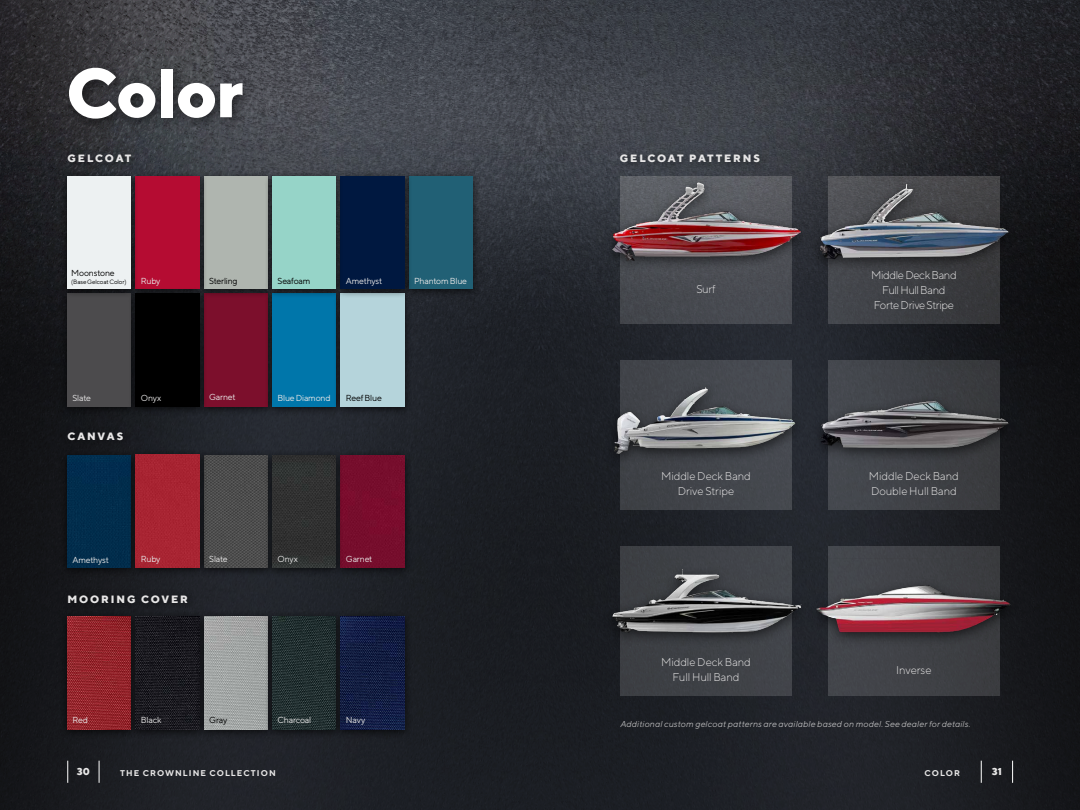
<style>
.page{position:relative;width:1080px;height:810px;background:#fff}
.page>*{position:absolute;margin:0;border:0;box-sizing:border-box;transform-origin:0 0}
.t1{font:800 68.75px "TT Norms";letter-spacing:-.02em;color:#fff}
.t2{font:300 11.25px/15px "TT Norms";letter-spacing:-.01em;color:#e7e6e6;text-align:center}
.t3{font:300 11.25px/15px "TT Norms";letter-spacing:-.035em;color:#e7e6e6;text-align:center}
.t4{font:800 10.62px "TT Norms";letter-spacing:.175em;color:#e7e6e6}
.t5{font:800 10px "TT Norms";color:#e7e6e6}
.t6{font:8.75px "TT Norms";letter-spacing:-.025em;color:#e7e6e6}
.t7{font:italic 8.75px "TT Norms";letter-spacing:.015em;color:#e7e6e6}
.t8{font:8.75px "TT Norms";letter-spacing:-.025em;color:#000}
.t9{font:700 8.38px "TT Norms";letter-spacing:.12em;color:#e7e6e6}
.t10{font:6.25px "TT Norms";letter-spacing:-.02em;color:#000}
</style>
<div class="page">
<div style="left:540px;top:0;width:540px;height:810px;background:linear-gradient(to right,#1f2329,#1b1c20)"></div>
<div style="left:0;top:0;width:540px;height:810px;background:linear-gradient(to right,#1b1c20,#20232a)"></div>
<div style="left:620px;top:360px;width:172px;height:150px;background:#41444a"></div>
<div style="left:828px;top:360px;width:172px;height:150px;background:#404247"></div>
<div style="left:620px;top:547px;width:172px;height:149px;background:#3f4146"></div>
<div style="left:828px;top:547px;width:172px;height:149px;background:#404247"></div>
<img style="left:0;top:0;width:1080px;height:368px">
<div style="left:62px;top:148px;width:78px;height:24px;background:#000;opacity:.5"></div>
<div style="left:614px;top:148px;width:155px;height:24px;background:#3a3e45"></div>
<svg style="left:981px;top:761px;width:1px;height:22px"></svg>
<svg style="left:1012px;top:761px;width:1px;height:22px"></svg>
<div style="left:61px;top:60px;width:197px;height:74px;background:#000;opacity:.5"></div>
<div style="left:62px;top:589px;width:135px;height:23px;background:#191a1f"></div>
<div style="left:62px;top:426px;width:70px;height:24px;background:#15161a"></div>
<svg style="left:99px;top:761px;width:1px;height:22px"></svg>
<svg style="left:68px;top:761px;width:1px;height:22px"></svg>
<div style="left:196px;top:287px;width:80px;height:129px;background:#000;opacity:.7"></div>
<div style="left:207px;top:299px;width:57px;height:107px;background:#7c0f2c"></div>
<div style="left:59px;top:611px;width:80px;height:128px;background:#000;opacity:.7"></div>
<img style="left:68px;top:617px;width:60px;height:112px">
<div style="left:128px;top:611px;width:79px;height:128px;background:#000;opacity:.7"></div>
<img style="left:136px;top:617px;width:60px;height:112px">
<div style="left:196px;top:611px;width:80px;height:128px;background:#000;opacity:.7"></div>
<img style="left:204px;top:617px;width:60px;height:112px">
<div style="left:264px;top:611px;width:80px;height:128px;background:#000;opacity:.7"></div>
<img style="left:273px;top:617px;width:60px;height:112px">
<div style="left:333px;top:611px;width:79px;height:128px;background:#000;opacity:.7"></div>
<img style="left:341px;top:617px;width:63px;height:112px">
<div style="left:264px;top:287px;width:80px;height:129px;background:#000;opacity:.7"></div>
<div style="left:272px;top:299px;width:61px;height:107px;background:#0076aa"></div>
<div style="left:401px;top:170px;width:80px;height:129px;background:#000;opacity:.7"></div>
<div style="left:412px;top:176px;width:60px;height:113px;background:#216075"></div>
<div style="left:196px;top:170px;width:80px;height:129px;background:#000;opacity:.7"></div>
<div style="left:207px;top:176px;width:57px;height:113px;background:#afb5af"></div>
<div style="left:333px;top:287px;width:79px;height:129px;background:#000;opacity:.7"></div>
<div style="left:341px;top:299px;width:63px;height:107px;background:#b5d4db"></div>
<div style="left:59px;top:287px;width:80px;height:129px;background:#000;opacity:.7"></div>
<div style="left:68px;top:299px;width:60px;height:107px;background:#4c4b4d"></div>
<div style="left:128px;top:170px;width:79px;height:129px;background:#000;opacity:.7"></div>
<div style="left:139px;top:176px;width:60px;height:111px;background:#b50c32"></div>
<div style="left:333px;top:170px;width:79px;height:129px;background:#000;opacity:.7"></div>
<div style="left:344px;top:176px;width:60px;height:113px;background:#001840"></div>
<div style="left:59px;top:170px;width:80px;height:129px;background:#000;opacity:.7"></div>
<div style="left:68px;top:176px;width:63px;height:113px;background:#edf1f2"></div>
<div style="left:264px;top:170px;width:80px;height:129px;background:#000;opacity:.7"></div>
<div style="left:273px;top:176px;width:63px;height:113px;background:#96d4c8"></div>
<div style="left:128px;top:287px;width:79px;height:129px;background:#000;opacity:.7"></div>
<div style="left:136px;top:293px;width:63px;height:113px;background:#000"></div>
<div style="left:806px;top:562px;width:214px;height:85px;background:#000;opacity:.6"></div>
<img style="left:814px;top:559px;width:198px;height:104px">
<div style="left:602px;top:563px;width:209px;height:84px;background:#1e2026"></div>
<img style="left:607px;top:552px;width:199px;height:112px">
<div style="left:810px;top:393px;width:209px;height:70px;background:#000;opacity:.6"></div>
<img style="left:814px;top:367px;width:198px;height:116px">
<img style="left:607px;top:358px;width:199px;height:115px">
<div style="left:602px;top:175px;width:209px;height:100px;background:#000;opacity:.6"></div>
<img style="left:607px;top:182px;width:199px;height:98px">
<div style="left:809px;top:177px;width:210px;height:97px;background:#000;opacity:.6"></div>
<img style="left:813px;top:182px;width:199px;height:98px">
<div style="left:59px;top:449px;width:80px;height:129px;background:#131417"></div>
<div style="left:67px;top:455px;width:61px;height:113px;background:#012d4d"></div>
<div style="left:333px;top:449px;width:79px;height:129px;background:#000;opacity:.7"></div>
<div style="left:344px;top:455px;width:60px;height:113px;background:#770d2d"></div>
<div style="left:196px;top:449px;width:80px;height:129px;background:#000;opacity:.7"></div>
<img style="left:207px;top:455px;width:57px;height:113px">
<div style="left:264px;top:449px;width:80px;height:129px;background:#000;opacity:.7"></div>
<img style="left:273px;top:455px;width:63px;height:113px">
<div style="left:128px;top:449px;width:79px;height:128px;background:#000;opacity:.7"></div>
<div style="left:136px;top:455px;width:63px;height:112px;background:#a82432"></div>
<h1 class="t1" style="left:66px;top:49px;width:179px">Color</h1>
<p class="t4" style="left:68px;top:152px;width:65px">GELCOAT</p>
<p class="t4" style="left:620px;top:152px;width:142px">GELCOAT PATTERNS</p>
<p class="t8" style="left:71px;top:268px;width:45px">Moonstone</p>
<p class="t10" style="left:71px;top:278px;width:57px">(Base Gelcoat Color)</p>
<p class="t6" style="left:141px;top:275px;width:21px">Ruby</p>
<p class="t8" style="left:209px;top:276px;width:30px">Sterling</p>
<p class="t8" style="left:278px;top:275px;width:35px">Seafoam</p>
<p class="t6" style="left:346px;top:276px;width:38px">Amethyst</p>
<p class="t6" style="left:414px;top:275px;width:54px">Phantom Blue</p>
<p class="t6" style="left:72px;top:393px;width:20px">Slate</p>
<p class="t6" style="left:141px;top:393px;width:22px">Onyx</p>
<p class="t6" style="left:209px;top:392px;width:28px">Garnet</p>
<p class="t6" style="left:277px;top:393px;width:55px">Blue Diamond</p>
<p class="t8" style="left:346px;top:393px;width:38px">Reef Blue</p>
<p class="t4" style="left:68px;top:430px;width:57px">CANVAS</p>
<p class="t6" style="left:72px;top:554px;width:38px">Amethyst</p>
<p class="t6" style="left:141px;top:553px;width:21px">Ruby</p>
<p class="t6" style="left:209px;top:554px;width:20px">Slate</p>
<p class="t6" style="left:278px;top:554px;width:22px">Onyx</p>
<p class="t6" style="left:346px;top:553px;width:28px">Garnet</p>
<p class="t4" style="left:68px;top:592px;width:122px">MOORING COVER</p>
<p class="t2" style="left:696px;top:282px;width:21px">Surf</p>
<p class="t2" style="left:661px;top:468px;width:91px">Middle Deck Band<br>Drive Stripe</p>
<p class="t2" style="left:661px;top:655px;width:91px">Middle Deck Band<br>Full Hull Band</p>
<p class="t3" style="left:871px;top:267px;width:87px">Middle Deck Band<br>Full Hull Band<br>Forte Drive Stripe</p>
<p class="t2" style="left:869px;top:468px;width:91px;text-align:left">Middle Deck Band<br>Double Hull Band</p>
<p class="t2" style="left:896px;top:662px;width:37px">Inverse</p>
<p class="t6" style="left:72px;top:715px;width:17px">Red</p>
<p class="t6" style="left:141px;top:715px;width:22px">Black</p>
<p class="t8" style="left:209px;top:715px;width:20px">Gray</p>
<p class="t6" style="left:278px;top:715px;width:35px">Charcoal</p>
<p class="t6" style="left:346px;top:715px;width:21px">Navy</p>
<p class="t5" style="left:77px;top:765px;width:15px">30</p>
<p class="t9" style="left:120px;top:767px;width:157px">THE CROWNLINE COLLECTION</p>
<p class="t7" style="left:620px;top:719px;width:352px">Additional custom gelcoat patterns are available based on model. See dealer for details.</p>
<p class="t9" style="left:925px;top:767px;width:37px">COLOR</p>
<p class="t5" style="left:992px;top:765px;width:12px">31</p>
</div>
